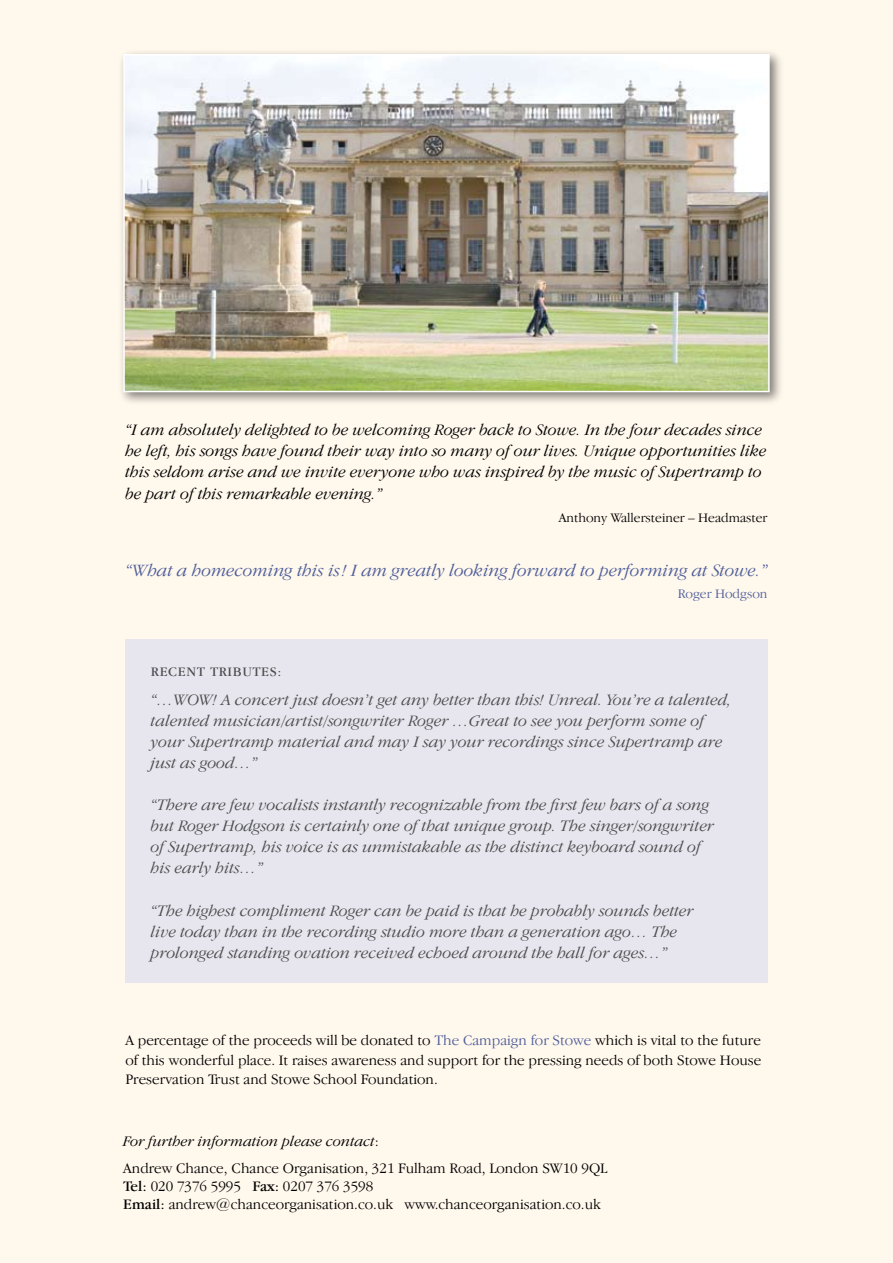
<style>
.page{position:relative;width:893px;height:1263px;background:#fff8ed}
.page>*{position:absolute;margin:0;border:0;box-sizing:border-box;transform-origin:0 0}
.t1{font:italic 300 17.85px "Garamond IT Cby BT";color:#4f5e99}
.t2{font:italic 300 16.5px/21px "Garamond IT Cby BT";color:#4c4d4f}
.t3{font:italic 300 16.5px/21px "Garamond IT Cby BT";color:#000}
.t4{font:300 15px/19.5px "Garamond IT Cby BT";color:#000}
.t5{font:300 13.5px "Garamond IT Cby BT";color:#000}
.t6{font:13.5px "Garamond IT Cby BT";letter-spacing:.05em;color:#4c4d4f}
.t7{font:300 13.5px "Garamond IT Cby BT";color:#4f5e99}
.s1{color:#4f5e99}
.s2{font-style:italic}
.s3{font-weight:400}
</style>
<div class="page">
<div style="left:125px;top:640px;width:642px;height:343px;background:#e7e6ee"></div>
<div style="left:118px;top:48px;width:667px;height:359px;background:#000;opacity:.5"></div>
<img style="left:126px;top:57px;width:641px;height:332px">
<div style="left:123px;top:54px;width:647px;height:338px;border:2px solid #fff"></div>
<p class="t3" style="left:125px;top:419px;width:643px">“I am absolutely delighted to be welcoming Roger back to Stowe. In the four decades since he left, his songs have found their way into so many of our lives. Unique opportunities like this seldom arise and we invite everyone who was inspired by the music of Supertramp to</p>
<p class="t3" style="left:125px;top:483px;width:258px">be part of this remarkable evening.”</p>
<p class="t5" style="left:559px;top:509px;width:210px">Anthony Wallersteiner – Headmaster</p>
<p class="t1" style="left:125px;top:560px;width:644px">“What a homecoming this is! I am greatly looking forward to performing at Stowe.”</p>
<p class="t7" style="left:678px;top:586px;width:91px">Roger Hodgson</p>
<p class="t6" style="left:151px;top:663px;width:132px">Recent TRIBUTE S:</p>
<p class="t2" style="left:151px;top:689px;width:582px">“…WOW! A concert just doesn’t get any better than this! Unreal. You’re a talented, talented musician/artist/songwriter Roger …Great to see you perform some of your Supertramp material and may I say your recordings since Supertramp are just as good…”</p>
<p class="t2" style="left:151px;top:794px;width:565px">“There are few vocalists instantly recognizable from the first few bars of a song but Roger Hodgson is certainly one of that unique group. The singer/songwriter of Supertramp, his voice is as unmistakable as the distinct keyboard sound of his early hits…”</p>
<p class="t2" style="left:151px;top:899px;width:544px">“The highest compliment Roger can be paid is that he probably sounds better live today than in the recording studio more than a generation ago… The prolonged standing ovation received echoed around the hall for ages…”</p>
<p class="t4" style="left:125px;top:1030px;width:637px;text-align:justify">A percentage of the proceeds will be donated to <span class="s1">The Campaign for Stowe</span> which is vital to the future of this wonderful place. It raises awareness and support for the pressing needs of both Stowe House Preservation Trust and Stowe School Foundation.</p>
<p class="t4" style="left:123px;top:1128px;width:486px;line-height:26.5px"><span class="s2">For further information please contact</span>:<br>Andrew Chance, Chance Organisation, 321 Fulham Road, London SW10 9QL</p>
<p class="t4" style="left:123px;top:1177px;width:479px;line-height:18px"><span class="s3">Tel:</span> 020 7376 5995 <span class="s3">Fax:</span> 0207 376 3598<br><span class="s3">Email:</span> andrew@chanceorganisation.co.uk www.chanceorganisation.co.uk</p>
</div>
